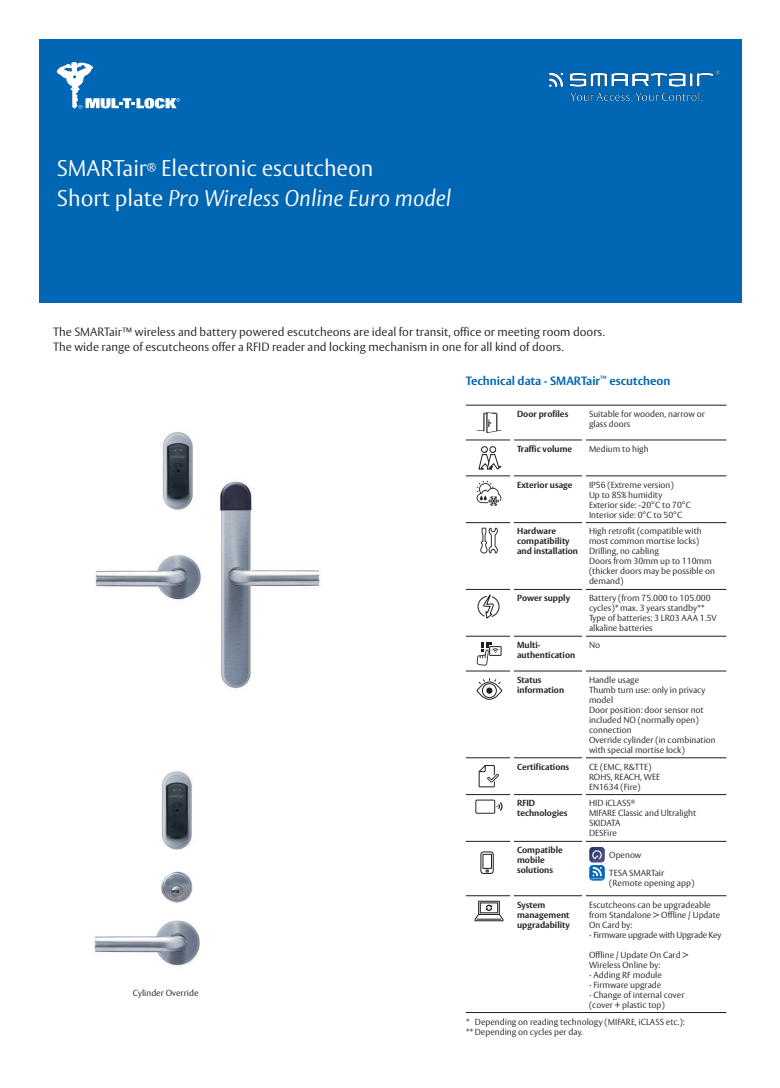
<style>
.page{position:relative;width:780px;height:1088px;background:#fff}
.page>*{position:absolute;margin:0;border:0;box-sizing:border-box;transform-origin:0 0}
.t1{font:italic 300 22.5px "ASSA Vesta";color:#fff}
.t2{font:300 22.5px "ASSA Vesta";color:#fff}
.t3{font:300 11.88px/15px "ASSA Vesta";color:#231f20}
.subhead{font:700 11.88px "ASSA Vesta";color:#0166b3}
.table_body{font:300 8.75px/10px "ASSA Vesta";color:#231f20}
.table_body-2{font:700 8.75px/10px "ASSA Vesta";color:#231f20}
.table_body-3{font:300 8.75px "ASSA Vesta";letter-spacing:-.025em;color:#231f20}
.s1{font-style:normal}
</style>
<div class="page">
<div style="left:39px;top:39px;width:702px;height:263px;background:#0166b3"></div>
<hr style="left:466px;top:440px;width:44px;height:1px;background:#231f20">
<hr style="left:514px;top:440px;width:68px;height:1px;background:#231f20">
<hr style="left:585px;top:440px;width:141px;height:1px;background:#231f20">
<hr style="left:466px;top:475px;width:44px;height:1px;background:#231f20">
<hr style="left:514px;top:475px;width:68px;height:1px;background:#231f20">
<hr style="left:585px;top:475px;width:141px;height:1px;background:#231f20">
<hr style="left:466px;top:522px;width:44px;height:1px;background:#231f20">
<hr style="left:514px;top:522px;width:68px;height:1px;background:#231f20">
<hr style="left:585px;top:522px;width:141px;height:1px;background:#231f20">
<hr style="left:466px;top:589px;width:44px;height:1px;background:#231f20">
<hr style="left:514px;top:589px;width:68px;height:1px;background:#231f20">
<hr style="left:585px;top:589px;width:141px;height:1px;background:#231f20">
<hr style="left:466px;top:636px;width:44px;height:1px;background:#231f20">
<hr style="left:514px;top:636px;width:68px;height:1px;background:#231f20">
<hr style="left:585px;top:636px;width:141px;height:1px;background:#231f20">
<hr style="left:466px;top:671px;width:44px;height:1px;background:#231f20">
<hr style="left:514px;top:671px;width:68px;height:1px;background:#231f20">
<hr style="left:585px;top:671px;width:141px;height:1px;background:#231f20">
<hr style="left:466px;top:757px;width:44px;height:1px;background:#231f20">
<hr style="left:514px;top:757px;width:68px;height:1px;background:#231f20">
<hr style="left:585px;top:757px;width:141px;height:1px;background:#231f20">
<hr style="left:466px;top:794px;width:44px;height:1px;background:#231f20">
<hr style="left:514px;top:794px;width:68px;height:1px;background:#231f20">
<hr style="left:585px;top:794px;width:141px;height:1px;background:#231f20">
<hr style="left:466px;top:841px;width:44px;height:1px;background:#231f20">
<hr style="left:514px;top:841px;width:68px;height:1px;background:#231f20">
<hr style="left:585px;top:841px;width:141px;height:1px;background:#231f20">
<hr style="left:466px;top:895px;width:44px;height:1px;background:#231f20">
<hr style="left:514px;top:895px;width:68px;height:1px;background:#231f20">
<hr style="left:585px;top:895px;width:141px;height:1px;background:#231f20">
<hr style="left:466px;top:405px;width:46px;height:1px;background:#231f20">
<hr style="left:512px;top:405px;width:72px;height:1px;background:#231f20">
<hr style="left:584px;top:405px;width:142px;height:1px;background:#231f20">
<hr style="left:466px;top:1012px;width:46px;height:1px;background:#231f20">
<hr style="left:512px;top:1012px;width:72px;height:1px;background:#231f20">
<hr style="left:584px;top:1012px;width:142px;height:1px;background:#231f20">
<svg style="left:476px;top:412px;width:25px;height:21px"></svg>
<svg style="left:478px;top:446px;width:24px;height:24px"></svg>
<svg style="left:476px;top:481px;width:25px;height:25px"></svg>
<svg style="left:480px;top:528px;width:18px;height:25px"></svg>
<svg style="left:477px;top:594px;width:22px;height:25px"></svg>
<div style="left:489px;top:646px;width:12px;height:10px;border:1px solid #231f20"></div>
<svg style="left:476px;top:642px;width:22px;height:24px"></svg>
<svg style="left:476px;top:678px;width:26px;height:22px"></svg>
<svg style="left:478px;top:765px;width:21px;height:23px"></svg>
<svg style="left:475px;top:799px;width:28px;height:15px"></svg>
<svg style="left:474px;top:901px;width:29px;height:20px"></svg>
<img style="left:549px;top:70px;width:170px;height:30px">
<svg style="left:57px;top:62px;width:123px;height:47px"></svg>
<svg style="left:480px;top:851px;width:13px;height:23px"></svg>
<svg style="left:589px;top:847px;width:15px;height:33px"></svg>
<img style="left:220px;top:481px;width:101px;height:208px">
<img style="left:95px;top:432px;width:106px;height:168px">
<img style="left:94px;top:920px;width:106px;height:46px">
<img style="left:161px;top:771px;width:31px;height:79px">
<img style="left:161px;top:871px;width:32px;height:32px">
<p class="t2" style="left:57px;top:154px;width:318px">SMARTair<sup>®</sup> Electronic escutcheon</p>
<p class="t1" style="left:57px;top:184px;width:396px"><span class="s1">Short plate</span> Pro Wireless Online Euro model</p>
<p class="t3" style="left:53px;top:325px;width:553px">The SMARTair™ wireless and battery powered escutcheons are ideal for transit, office or meeting room doors.<br>The wide range of escutcheons offer a RFID reader and locking mechanism in one for all kind of doors.</p>
<p class="subhead" style="left:466px;top:373px;width:206px">Technical data - SMARTair<sup>™</sup> escutcheon</p>
<p class="table_body-2" style="left:517px;top:409px;width:53px">Door profiles</p>
<p class="table_body" style="left:589px;top:409px;width:117px">Suitable for wooden, narrow or glass doors</p>
<p class="table_body-2" style="left:517px;top:444px;width:57px">Traffic volume</p>
<p class="table_body" style="left:589px;top:444px;width:61px">Medium to high</p>
<p class="table_body-2" style="left:517px;top:480px;width:57px">Exterior usage</p>
<p class="table_body" style="left:589px;top:480px;width:86px">IP56 (Extreme version)<br>Up to 85% humidity</p>
<p class="table_body" style="left:589px;top:500px;width:104px">Exterior side: -20°C to 70°C</p>
<p class="table_body" style="left:589px;top:510px;width:95px">Interior side: 0°C to 50°C</p>
<p class="table_body-2" style="left:517px;top:527px;width:62px">Hardware compatibility and installation</p>
<p class="table_body" style="left:589px;top:527px;width:114px">High retrofit (compatible with most common mortise locks)</p>
<p class="table_body" style="left:589px;top:547px;width:71px">Drilling, no cabling</p>
<p class="table_body" style="left:589px;top:557px;width:127px">Doors from 30mm up to 110mm (thicker doors may be possible on demand)</p>
<p class="table_body-2" style="left:517px;top:593px;width:54px">Power supply</p>
<p class="table_body" style="left:589px;top:593px;width:123px">Battery (from 75.000 to 105.000 cycles)* max. 3 years standby**</p>
<p class="table_body" style="left:589px;top:613px;width:129px">Type of batteries: 3 LR03 AAA 1.5V alkaline batteries</p>
<p class="table_body-2" style="left:517px;top:640px;width:60px">Multi&shy;authentication</p>
<p class="table_body" style="left:589px;top:640px;width:13px">No</p>
<p class="table_body-2" style="left:517px;top:675px;width:49px">Status information</p>
<p class="table_body" style="left:589px;top:675px;width:52px">Handle usage</p>
<p class="table_body" style="left:589px;top:685px;width:118px">Thumb turn use: only in privacy model</p>
<p class="table_body" style="left:589px;top:705px;width:116px">Door position: door sensor not included NO (normally open) connection</p>
<p class="table_body" style="left:589px;top:735px;width:128px">Override cylinder (in combination with special mortise lock)</p>
<p class="table_body" style="left:133px;top:988px;width:67px">Cylinder Override</p>
<p class="table_body-2" style="left:517px;top:762px;width:54px">Certifications</p>
<p class="table_body" style="left:589px;top:762px;width:64px">CE (EMC, R&amp;TTE)</p>
<p class="table_body" style="left:589px;top:772px;width:73px">ROHS, REACH, WEE</p>
<p class="table_body" style="left:589px;top:782px;width:53px">EN1634 (Fire)</p>
<p class="table_body-2" style="left:517px;top:798px;width:52px">RFID technologies</p>
<p class="table_body" style="left:589px;top:799px;width:48px">HID iCLASS<sup>®</sup></p>
<p class="table_body" style="left:589px;top:809px;width:109px">MIFARE Classic and Ultralight</p>
<p class="table_body" style="left:589px;top:819px;width:33px">SKIDATA</p>
<p class="table_body" style="left:589px;top:829px;width:30px">DESFire</p>
<p class="table_body-2" style="left:517px;top:845px;width:47px">Compatible mobile solutions</p>
<p class="table_body" style="left:609px;top:850px;width:34px">Openow</p>
<p class="table_body" style="left:609px;top:868px;width:87px">TESA SMARTair (Remote opening app)</p>
<p class="table_body-2" style="left:517px;top:900px;width:54px">System management upgradability</p>
<p class="table_body" style="left:589px;top:900px;width:133px">Escutcheons can be upgradeable from Standalone &gt; Offline / Update<br>On Card by:</p>
<p class="table_body-3" style="left:589px;top:929px;width:134px">· Firmware upgrade with Upgrade Key</p>
<p class="table_body" style="left:589px;top:950px;width:101px">Offline / Update On Card &gt;<br>Wireless Online by:</p>
<p class="table_body" style="left:589px;top:970px;width:74px">· Adding RF module</p>
<p class="table_body" style="left:589px;top:980px;width:74px">· Firmware upgrade</p>
<p class="table_body" style="left:589px;top:990px;width:97px">· Change of internal cover (cover + plastic top)</p>
<p class="table_body" style="left:466px;top:1017px;width:220px">* Depending on reading technology (MIFARE, iCLASS etc.):</p>
<p class="table_body" style="left:466px;top:1027px;width:118px">** Depending on cycles per day.</p>
</div>
